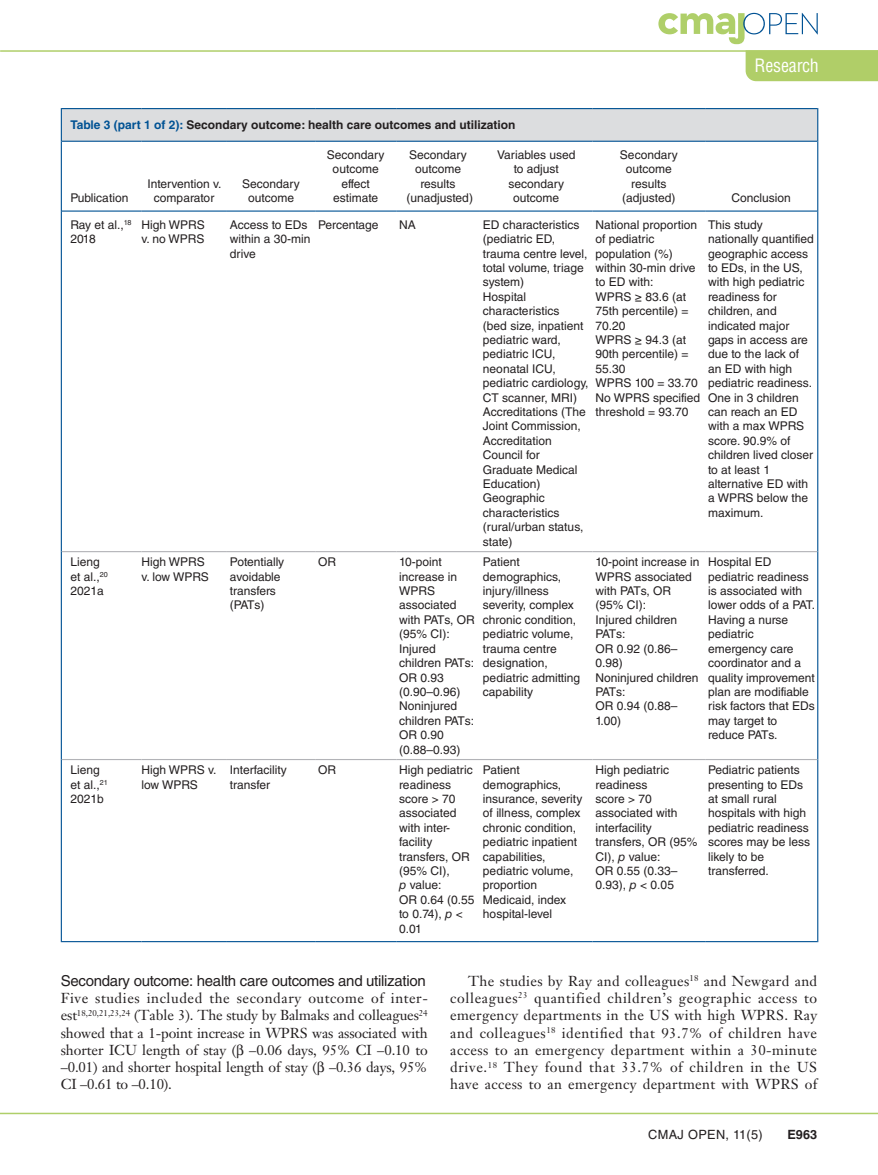
<style>
.page{position:relative;width:878px;height:1175px;background:#fff}
.page>*{position:absolute;margin:0;border:0;box-sizing:border-box;transform-origin:0 0}
.t1{font:condensed 18px "Helvetica LT Std";letter-spacing:-.01em;color:#fff}
.t2{font:15px "Helvetica LT Std";letter-spacing:-.02em;color:#231f20}
.t3{font:14.25px/17.2px "Janson Text LT Std";letter-spacing:.01em;color:#231f20;text-align:justify}
.t4{font:12.75px "Helvetica LT Std";letter-spacing:.025em;color:#231f20}
.t5{font:700 12.75px "Helvetica LT Std";color:#231f20}
.t6{font:12px/14.4px "Helvetica LT Std";color:#231f20}
.t7{font:700 12px "Helvetica LT Std";color:#231f20}
.s1{color:#005294}
.s2{font-style:italic}
</style>
<div class="page">
<hr style="left:0;top:1112px;width:878px;height:2px;background:#afcf69">
<svg style="left:658px;top:13px;width:159px;height:31px"></svg>
<hr style="left:0;top:50px;width:878px;height:2px;background:#afcf69">
<div style="left:745px;top:50px;width:133px;height:31px;background:#b0ce68"></div>
<div style="left:61px;top:109px;width:756px;height:32px;background:#dcdddf"></div>
<hr style="left:62px;top:108px;width:79px;height:1px;background:#005294">
<hr style="left:61px;top:108px;width:1px;height:33px;background:#005294">
<hr style="left:141px;top:108px;width:86px;height:1px;background:#005294">
<hr style="left:227px;top:108px;width:88px;height:1px;background:#005294">
<hr style="left:315px;top:108px;width:81px;height:1px;background:#005294">
<hr style="left:396px;top:108px;width:84px;height:1px;background:#005294">
<hr style="left:480px;top:108px;width:112px;height:1px;background:#005294">
<hr style="left:592px;top:108px;width:113px;height:1px;background:#005294">
<hr style="left:705px;top:108px;width:112px;height:1px;background:#005294">
<hr style="left:817px;top:108px;width:1px;height:33px;background:#005294">
<hr style="left:61px;top:141px;width:1px;height:70px;background:#005294">
<hr style="left:817px;top:141px;width:1px;height:70px;background:#005294">
<hr style="left:61px;top:211px;width:1px;height:340px;background:#005294">
<hr style="left:817px;top:211px;width:1px;height:340px;background:#005294">
<hr style="left:61px;top:551px;width:1px;height:208px;background:#005294">
<hr style="left:817px;top:551px;width:1px;height:208px;background:#005294">
<hr style="left:61px;top:759px;width:1px;height:183px;background:#005294">
<hr style="left:817px;top:759px;width:1px;height:183px;background:#005294">
<hr style="left:62px;top:759px;width:79px;height:1px;background:#b2b3b7">
<hr style="left:141px;top:759px;width:86px;height:1px;background:#b2b3b7">
<hr style="left:227px;top:759px;width:88px;height:1px;background:#b2b3b7">
<hr style="left:315px;top:759px;width:81px;height:1px;background:#b2b3b7">
<hr style="left:396px;top:759px;width:84px;height:1px;background:#b2b3b7">
<hr style="left:480px;top:759px;width:112px;height:1px;background:#b2b3b7">
<hr style="left:592px;top:759px;width:113px;height:1px;background:#b2b3b7">
<hr style="left:705px;top:759px;width:112px;height:1px;background:#b2b3b7">
<hr style="left:62px;top:941px;width:79px;height:1px;background:#005294">
<hr style="left:141px;top:941px;width:86px;height:1px;background:#005294">
<hr style="left:227px;top:941px;width:88px;height:1px;background:#005294">
<hr style="left:315px;top:941px;width:81px;height:1px;background:#005294">
<hr style="left:396px;top:941px;width:84px;height:1px;background:#005294">
<hr style="left:480px;top:941px;width:112px;height:1px;background:#005294">
<hr style="left:592px;top:941px;width:113px;height:1px;background:#005294">
<hr style="left:705px;top:941px;width:112px;height:1px;background:#005294">
<hr style="left:62px;top:141px;width:79px;height:1px;background:#005294">
<hr style="left:141px;top:141px;width:86px;height:1px;background:#005294">
<hr style="left:227px;top:141px;width:88px;height:1px;background:#005294">
<hr style="left:315px;top:141px;width:81px;height:1px;background:#005294">
<hr style="left:396px;top:141px;width:84px;height:1px;background:#005294">
<hr style="left:480px;top:141px;width:112px;height:1px;background:#005294">
<hr style="left:592px;top:141px;width:113px;height:1px;background:#005294">
<hr style="left:705px;top:141px;width:112px;height:1px;background:#005294">
<hr style="left:62px;top:210px;width:79px;height:2px;background:#005294">
<hr style="left:141px;top:210px;width:86px;height:2px;background:#005294">
<hr style="left:227px;top:210px;width:88px;height:2px;background:#005294">
<hr style="left:315px;top:210px;width:81px;height:2px;background:#005294">
<hr style="left:396px;top:210px;width:84px;height:2px;background:#005294">
<hr style="left:480px;top:210px;width:112px;height:2px;background:#005294">
<hr style="left:592px;top:210px;width:113px;height:2px;background:#005294">
<hr style="left:705px;top:210px;width:112px;height:2px;background:#005294">
<hr style="left:62px;top:551px;width:79px;height:1px;background:#b2b3b7">
<hr style="left:141px;top:551px;width:86px;height:1px;background:#b2b3b7">
<hr style="left:227px;top:551px;width:88px;height:1px;background:#b2b3b7">
<hr style="left:315px;top:551px;width:81px;height:1px;background:#b2b3b7">
<hr style="left:396px;top:551px;width:84px;height:1px;background:#b2b3b7">
<hr style="left:480px;top:551px;width:112px;height:1px;background:#b2b3b7">
<hr style="left:592px;top:551px;width:113px;height:1px;background:#b2b3b7">
<hr style="left:705px;top:551px;width:112px;height:1px;background:#b2b3b7">
<p class="t7" style="left:70px;top:118px;width:446px"><span class="s1">Table 3 (part 1 of 2):</span> Secondary outcome: health care outcomes and utilization</p>
<p class="t6" style="left:70px;top:191px;width:59px">Publication</p>
<p class="t6" style="left:147px;top:176px;width:76px;text-align:center">Intervention v. comparator</p>
<p class="t6" style="left:242px;top:176px;width:59px;text-align:center">Secondary outcome</p>
<p class="t6" style="left:327px;top:147px;width:59px;text-align:center">Secondary outcome effect estimate</p>
<p class="t6" style="left:406px;top:147px;width:68px;text-align:center">Secondary outcome results (unadjusted)</p>
<p class="t6" style="left:497px;top:147px;width:80px;text-align:center">Variables used to adjust secondary outcome</p>
<p class="t6" style="left:620px;top:147px;width:59px;text-align:center">Secondary outcome results (adjusted)</p>
<h1 class="t1" style="left:754px;top:54px;width:66px">Research</h1>
<p class="t6" style="left:731px;top:191px;width:61px">Conclusion</p>
<p class="t6" style="left:70px;top:217px;width:63px">Ray et al.,<sup>18<br></sup>2018</p>
<p class="t6" style="left:141px;top:217px;width:65px">High WPRS v. no WPRS</p>
<p class="t6" style="left:230px;top:217px;width:82px">Access to EDs within a 30-min drive</p>
<p class="t6" style="left:318px;top:217px;width:62px">Percentage</p>
<p class="t6" style="left:399px;top:217px;width:18px">NA</p>
<p class="t6" style="left:483px;top:217px;width:107px">ED characteristics (pediatric ED, trauma centre level, total volume, triage system)<br>Hospital characteristics<br>(bed size, inpatient pediatric ward, pediatric ICU, neonatal ICU, pediatric cardiology,<br>CT scanner, MRI)<br>Accreditations (The<br>Joint Commission,<br>Accreditation<br>Council for<br>Graduate Medical<br>Education)<br>Geographic characteristics (rural/urban status, state)</p>
<p class="t6" style="left:595px;top:217px;width:106px">National proportion of pediatric population (%) within 30-min drive to ED with:<br>WPRS ≥ 83.6 (at<br>75th percentile) =<br>70.20<br>WPRS ≥ 94.3 (at<br>90th percentile) =<br>55.30<br>WPRS 100 = 33.70<br>No WPRS specified threshold = 93.70</p>
<p class="t6" style="left:708px;top:217px;width:107px">This study nationally quantified geographic access to EDs, in the US, with high pediatric readiness for children, and indicated major gaps in access are due to the lack of an ED with high pediatric readiness.<br>One in 3 children can reach an ED with a max WPRS score. 90.9% of children lived closer to at least 1 alternative ED with a WPRS below the maximum.</p>
<p class="t6" style="left:70px;top:555px;width:39px">Lieng et al.,<sup>20<br></sup>2021a</p>
<p class="t6" style="left:141px;top:555px;width:69px">High WPRS v. low WPRS</p>
<p class="t6" style="left:230px;top:555px;width:56px">Potentially avoidable transfers (PATs)</p>
<p class="t6" style="left:318px;top:555px;width:19px">OR</p>
<p class="t6" style="left:399px;top:555px;width:77px">10-point increase in<br>WPRS associated with PATs, OR (95% CI):<br>Injured children PATs:<br>OR 0.93 (0.90–0.96)<br>Noninjured children PATs:<br>OR 0.90 (0.88–0.93)</p>
<p class="t6" style="left:483px;top:555px;width:99px">Patient demographics, injury/illness severity, complex chronic condition, pediatric volume, trauma centre designation, pediatric admitting capability</p>
<p class="t6" style="left:595px;top:555px;width:105px">10-point increase in<br>WPRS associated with PATs, OR (95% CI):<br>Injured children<br>PATs:<br>OR 0.92 (0.86–<br>0.98)<br>Noninjured children<br>PATs:<br>OR 0.94 (0.88–<br>1.00)</p>
<p class="t6" style="left:708px;top:555px;width:108px">Hospital ED pediatric readiness is associated with lower odds of a PAT.<br>Having a nurse pediatric emergency care coordinator and a quality improvement plan are modifiable risk factors that EDs may target to reduce PATs.</p>
<p class="t6" style="left:70px;top:762px;width:39px">Lieng et al.,<sup>21<br></sup>2021b</p>
<p class="t6" style="left:141px;top:762px;width:77px">High WPRS v. low WPRS</p>
<p class="t6" style="left:230px;top:762px;width:58px">Interfacility transfer</p>
<p class="t6" style="left:318px;top:762px;width:19px">OR</p>
<p class="t6" style="left:399px;top:762px;width:77px">High pediatric readiness score &gt; 70 associated with inter&shy;facility transfers, OR (95% CI),<br><span class="s2">p</span> value:<br>OR 0.64 (0.55 to 0.74), <span class="s2">p</span> &lt;<br>0.01</p>
<p class="t6" style="left:483px;top:762px;width:101px">Patient demographics, insurance, severity of illness, complex chronic condition, pediatric inpatient capabilities, pediatric volume, proportion<br>Medicaid, index hospital-level</p>
<p class="t6" style="left:595px;top:762px;width:103px">High pediatric readiness<br>score &gt; 70 associated with interfacility transfers, OR (95%<br>CI), <span class="s2">p</span> value:<br>OR 0.55 (0.33–<br>0.93), <span class="s2">p</span> &lt; 0.05</p>
<p class="t6" style="left:708px;top:762px;width:104px">Pediatric patients presenting to EDs at small rural hospitals with high pediatric readiness scores may be less likely to be transferred.</p>
<p class="t2" style="left:61px;top:972px;width:366px">Secondary outcome: health care outcomes and utilization</p>
<p class="t3" style="left:61px;top:989px;width:368px">Five studies included the secondary outcome of inter&shy;est<sup>18,20,21,23,24</sup> (Table 3). The study by Balmaks and colleagues<sup>24 </sup>showed that a 1-point increase in WPRS was associated with shorter ICU length of stay ( –0.06 days, 95% CI –0.10 to –0.01) and shorter hospital length of stay ( –0.36 days, 95% CI –0.61 to –0.10).</p>
<p class="t3" style="left:450px;top:972px;width:368px;text-indent:18px">The studies by Ray and colleagues<sup>18</sup> and Newgard and colleagues<sup>23</sup> quantified children’s geographic access to emergency departments in the US with high WPRS. Ray and colleagues<sup>18</sup> identified that 93.7% of children have access to an emergency department within a 30-minute drive.<sup>18</sup> They found that 33.7% of children in the US have access to an emergency department with WPRS of</p>
<p class="t4" style="left:648px;top:1127px;width:116px">CMAJ OPEN, 11(5)</p>
<p class="t5" style="left:787px;top:1126px;width:31px">E963</p>
</div>
